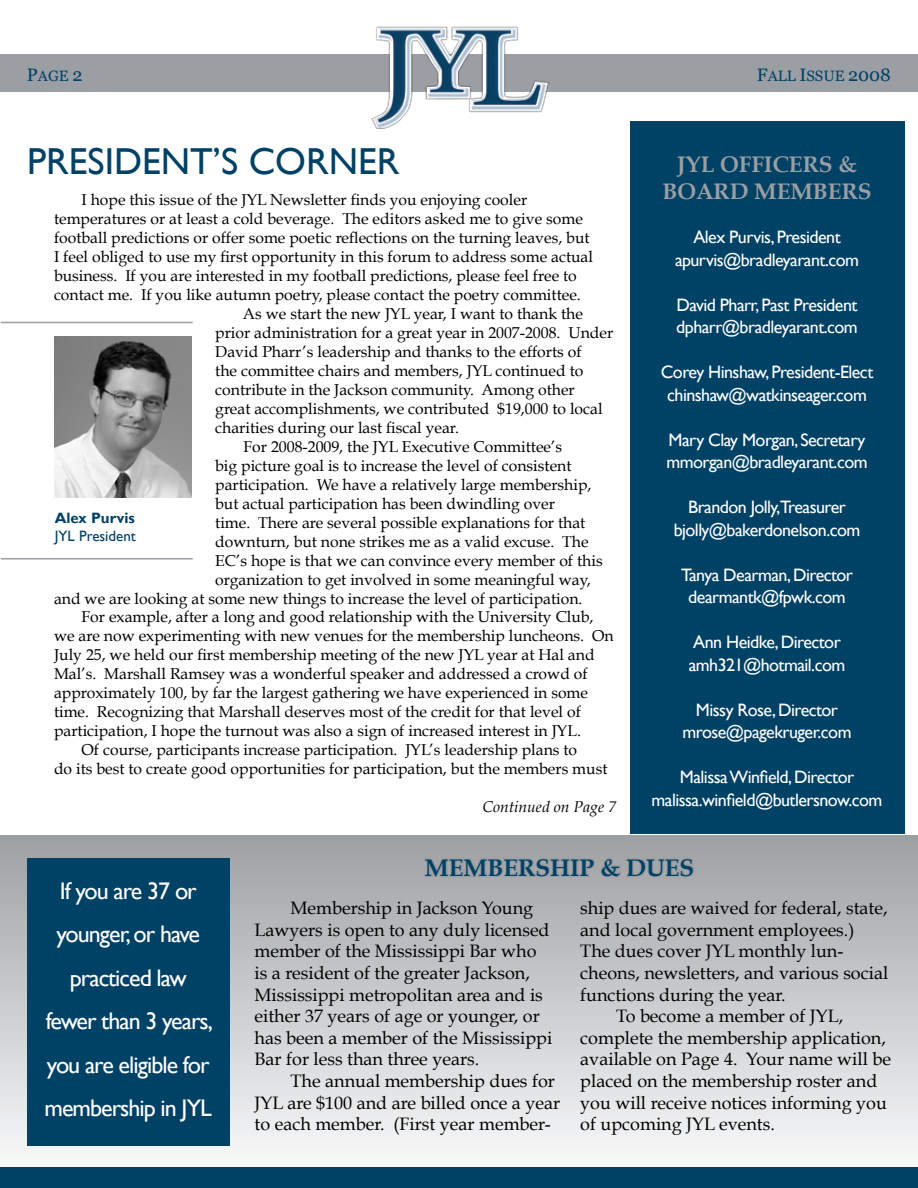
<style>
.page{position:relative;width:918px;height:1188px;background:#fff}
.page>*{position:absolute;margin:0;border:0;box-sizing:border-box;transform-origin:0 0}
.t1{font:37.5px "Gill Sans";color:#004166}
.t2{font:24px/43.5px "Gill Sans";letter-spacing:-.04em;color:#fff;text-align:center}
.t3{font:700 24px "Book Antiqua";color:#004166}
.t4{font:700 22.5px/27px "Book Antiqua";color:#9b9fa4;text-align:center}
.t5{font:18px/21.6px "Book Antiqua";color:#000}
.t6{font:18px/22.5px "Gill Sans";letter-spacing:-.03em;color:#fff;text-align:center}
.t7{font:15.75px "Book Antiqua";color:#000}
.t8{font:italic 15.75px "Book Antiqua";color:#000}
.t9{font:15px "Georgia";color:#004166}
.t10{font:15px "Gill Sans";color:#004166}
.t11{font:700 15px "Gill Sans";color:#004166}
.s1{font-size:18px}
</style>
<div class="page">
<div style="left:0;top:835px;width:918px;height:339px;background:linear-gradient(to bottom,#a0a2a4,#f3f5f7)"></div>
<div style="left:630px;top:122px;width:274px;height:712px;background:#004166"></div>
<div style="left:0;top:54px;width:918px;height:38px;background:#9b9fa4"></div>
<div style="left:0;top:1168px;width:918px;height:20px;background:#004166"></div>
<div style="left:27px;top:858px;width:203px;height:287px;background:#004166"></div>
<svg style="left:423px;top:835px;width:274px;height:158px;background:#b1b3b6"></svg>
<img style="left:371px;top:26px;width:179px;height:103px">
<img style="left:55px;top:336px;width:136px;height:162px">
<hr style="left:1px;top:322px;width:192px;height:1px;background:#9b9fa4">
<hr style="left:1px;top:558px;width:192px;height:2px;background:#9b9fa4">
<p class="t9" style="left:27px;top:67px;width:57px"><span class="s1">P</span>AGE <span class="s1">2</span></p>
<p class="t9" style="left:757px;top:67px;width:136px"><span class="s1">F</span>ALL <span class="s1">I</span>SSUE <span class="s1">2008</span></p>
<h1 class="t1" style="left:27px;top:140px;width:374px">PRESIDENT’S CORNER</h1>
<p class="t7" style="left:82px;top:190px;width:447px">I hope this issue of the JYL Newsletter finds you enjoying cooler</p>
<p class="t7" style="left:54px;top:209px;width:530px">temperatures or at least a cold beverage. The editors asked me to give some</p>
<p class="t7" style="left:54px;top:228px;width:537px">football predictions or offer some poetic reflections on the turning leaves, but</p>
<p class="t7" style="left:54px;top:247px;width:541px">I feel obliged to use my first opportunity in this forum to address some actual</p>
<p class="t7" style="left:54px;top:266px;width:524px">business. If you are interested in my football predictions, please feel free to</p>
<p class="t7" style="left:54px;top:285px;width:528px">contact me. If you like autumn poetry, please contact the poetry committee.</p>
<p class="t7" style="left:243px;top:304px;width:341px">As we start the new JYL year, I want to thank the</p>
<p class="t7" style="left:215px;top:323px;width:399px">prior administration for a great year in 2007-2008. Under</p>
<p class="t7" style="left:215px;top:342px;width:368px">David Pharr’s leadership and thanks to the efforts of</p>
<p class="t7" style="left:215px;top:361px;width:370px">the committee chairs and members, JYL continued to</p>
<p class="t7" style="left:215px;top:380px;width:361px">contribute in the Jackson community. Among other</p>
<p class="t7" style="left:215px;top:399px;width:389px">great accomplishments, we contributed $19,000 to local</p>
<p class="t7" style="left:215px;top:418px;width:245px">charities during our last fiscal year.</p>
<p class="t7" style="left:244px;top:437px;width:320px">For 2008-2009, the JYL Executive Committee’s</p>
<p class="t7" style="left:215px;top:456px;width:358px">big picture goal is to increase the level of consistent</p>
<p class="t7" style="left:215px;top:475px;width:378px">participation. We have a relatively large membership,</p>
<p class="t7" style="left:215px;top:493px;width:341px">but actual participation has been dwindling over</p>
<p class="t7" style="left:215px;top:512px;width:372px">time. There are several possible explanations for that</p>
<p class="t7" style="left:215px;top:531px;width:375px">downturn, but none strikes me as a valid excuse. The</p>
<p class="t7" style="left:215px;top:550px;width:389px">EC’s hope is that we can convince every member of this</p>
<p class="t7" style="left:215px;top:569px;width:377px">organization to get involved in some meaningful way,</p>
<p class="t7" style="left:54px;top:588px;width:530px">and we are looking at some new things to increase the level of participation.</p>
<p class="t7" style="left:82px;top:607px;width:514px">For example, after a long and good relationship with the University Club,</p>
<p class="t7" style="left:54px;top:626px;width:561px">we are now experimenting with new venues for the membership luncheons. On</p>
<p class="t7" style="left:54px;top:645px;width:542px">July 25, we held our first membership meeting of the new JYL year at Hal and</p>
<p class="t7" style="left:54px;top:664px;width:535px">Mal’s. Marshall Ramsey was a wonderful speaker and addressed a crowd of</p>
<p class="t7" style="left:54px;top:683px;width:536px">approximately 100, by far the largest gathering we have experienced in some</p>
<p class="t7" style="left:54px;top:702px;width:528px">time. Recognizing that Marshall deserves most of the credit for that level of</p>
<p class="t7" style="left:54px;top:721px;width:529px">participation, I hope the turnout was also a sign of increased interest in JYL.</p>
<p class="t7" style="left:82px;top:740px;width:497px">Of course, participants increase participation. JYL’s leadership plans to</p>
<p class="t7" style="left:54px;top:759px;width:555px">do its best to create good opportunities for participation, but the members must</p>
<p class="t8" style="left:483px;top:798px;width:135px">Continued on Page 7</p>
<p class="t11" style="left:55px;top:509px;width:82px">Alex Purvis</p>
<p class="t10" style="left:55px;top:528px;width:83px">JYL President</p>
<h3 class="t4" style="left:662px;top:151px;width:211px">JYL OFFICERS &amp;<br>BOARD MEMBERS</h3>
<p class="t6" style="left:675px;top:226px;width:185px">Alex Purvis, President apurvis@bradleyarant.com</p>
<p class="t6" style="left:676px;top:294px;width:183px;text-align:left">David Pharr, Past President dpharr@bradleyarant.com</p>
<p class="t6" style="left:661px;top:361px;width:214px">Corey Hinshaw, President-Elect chinshaw@watkinseager.com</p>
<p class="t6" style="left:666px;top:429px;width:203px;text-align:left">Mary Clay Morgan, Secretary mmorgan@bradleyarant.com</p>
<p class="t6" style="left:674px;top:496px;width:188px">Brandon Jolly,Treasurer bjolly@bakerdonelson.com</p>
<p class="t6" style="left:681px;top:564px;width:174px">Tanya Dearman, Director dearmantk@fpwk.com</p>
<p class="t6" style="left:689px;top:631px;width:158px;text-align:left">Ann Heidke, Director amh321@hotmail.com</p>
<p class="t6" style="left:683px;top:699px;width:170px">Missy Rose, Director mrose@pagekruger.com</p>
<p class="t6" style="left:652px;top:766px;width:232px">Malissa Winfield, Director malissa.winfield@butlersnow.com</p>
<h2 class="t2" style="left:44px;top:869px;width:170px">If you are 37 or younger, or have practiced law fewer than 3 years, you are eligible for membership in JYL</h2>
<h2 class="t3" style="left:425px;top:853px;width:271px">MEMBERSHIP &amp; DUES</h2>
<p class="t5" style="left:255px;top:897px;width:299px;text-indent:36px">Membership in Jackson Young Lawyers is open to any duly licensed member of the Mississippi Bar who is a resident of the greater Jackson, Mississippi metropolitan area and is either 37 years of age or younger, or has been a member of the Mississippi Bar for less than three years.</p>
<p class="t5" style="left:255px;top:1070px;width:307px;text-indent:36px">The annual membership dues for<br>JYL are $100 and are billed once a year to each member. (First year member-</p>
<p class="t5" style="left:580px;top:897px;width:309px">ship dues are waived for federal, state,</p>
<p class="t5" style="left:580px;top:919px;width:276px">and local government employees.)</p>
<p class="t5" style="left:580px;top:940px;width:265px">The dues cover JYL monthly lun-</p>
<p class="t5" style="left:580px;top:962px;width:309px">cheons, newsletters, and various social</p>
<p class="t5" style="left:580px;top:984px;width:207px">functions during the year.</p>
<p class="t5" style="left:616px;top:1005px;width:229px">To become a member of JYL,</p>
<p class="t5" style="left:580px;top:1027px;width:307px">complete the membership application,</p>
<p class="t5" style="left:580px;top:1048px;width:312px">available on Page 4. Your name will be</p>
<p class="t5" style="left:580px;top:1070px;width:299px">placed on the membership roster and</p>
<p class="t5" style="left:580px;top:1092px;width:308px">you will receive notices informing you</p>
<p class="t5" style="left:580px;top:1113px;width:196px">of upcoming JYL events.</p>
</div>
